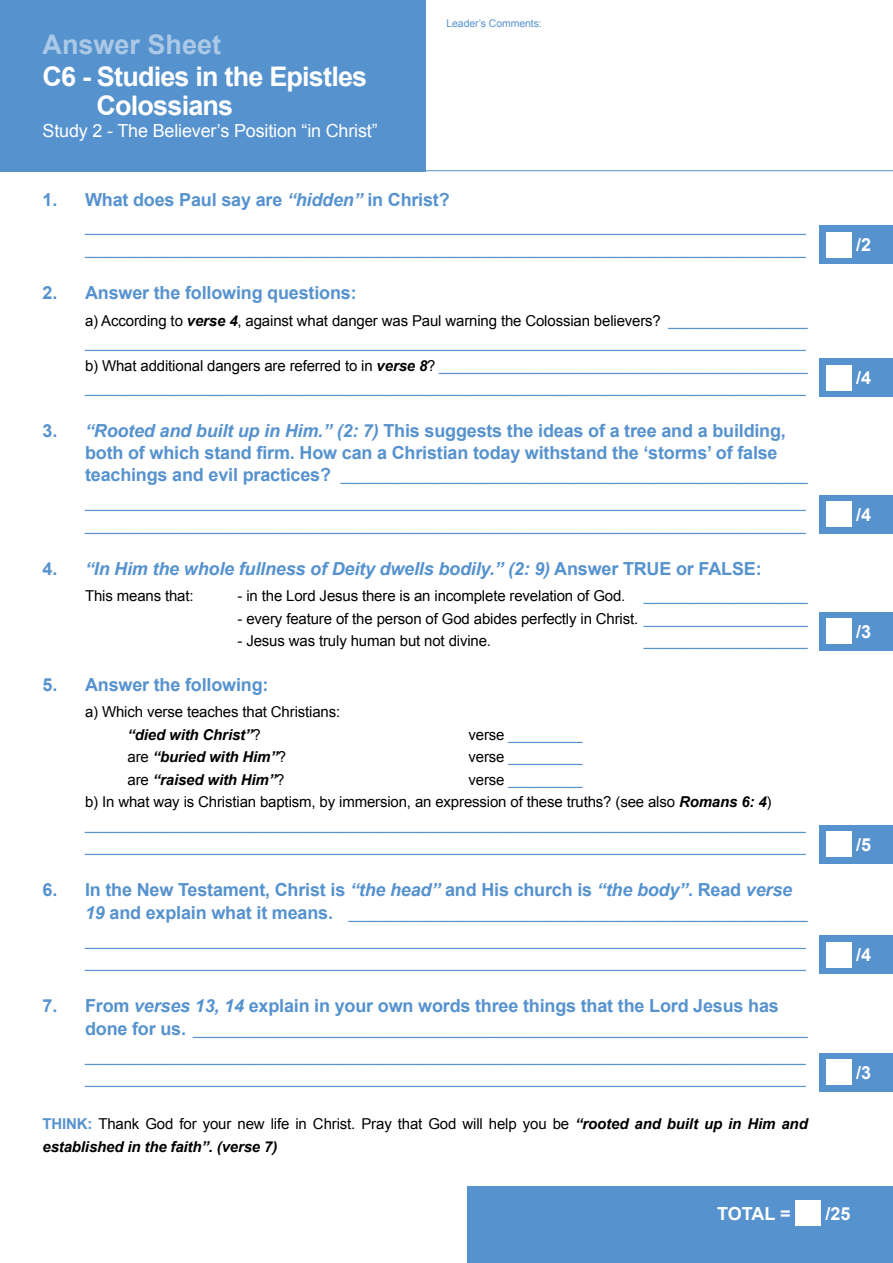
<style>
.page{position:relative;width:893px;height:1263px;background:#fff}
.page>*{position:absolute;margin:0;border:0;box-sizing:border-box;transform-origin:0 0}
.t1{font:700 27px/29.4px "Arial";letter-spacing:-.03em;color:#fff}
.t2{font:700 27px "Arial";color:#abc9e6}
.t3{font:700 18px/21.6px "Arial";letter-spacing:-.01em;color:#5692ce}
.t4{font:italic 700 18px "Arial";letter-spacing:-.01em;color:#5692ce}
.t5{font:18px "Arial";letter-spacing:-.01em;color:#fff}
.t6{font:700 18px "Arial";color:#fff}
.t7{font:15px/22.5px "Arial";letter-spacing:-.01em;color:#5692ce}
.t8{font:15px/22.5px "Arial";letter-spacing:-.01em;color:#000}
.t9{font:italic 700 15px/22.5px "Arial";letter-spacing:-.01em;color:#000}
.t10{font:10.5px "Arial";letter-spacing:-.01em;color:#5692ce}
.s1{font-style:italic}
.s2{color:#000}
.s3{font-weight:700;font-style:italic;color:#000}
.s4{font-weight:700;font-size:18px}
.s5{font-style:normal}
.s6{color:#5692ce}
.s7{font-weight:700;font-style:italic}
.s8{font-weight:400;font-style:normal}
.s9{font-weight:700;font-style:italic;font-size:18px}
.s10{font-style:normal;color:#5692ce}
</style>
<div class="page">
<div style="left:468px;top:1186px;width:425px;height:77px;background:#5692ce"></div>
<div style="left:796px;top:1200px;width:25px;height:26px;background:#fff"></div>
<hr style="left:425px;top:170px;width:468px;height:1px;background:#5692ce">
<div style="left:820px;top:225px;width:73px;height:39px;background:#5692ce"></div>
<div style="left:826px;top:232px;width:26px;height:25px;background:#fff"></div>
<div style="left:820px;top:358px;width:73px;height:39px;background:#5692ce"></div>
<div style="left:826px;top:365px;width:26px;height:25px;background:#fff"></div>
<div style="left:820px;top:495px;width:73px;height:39px;background:#5692ce"></div>
<div style="left:826px;top:502px;width:26px;height:25px;background:#fff"></div>
<div style="left:820px;top:612px;width:73px;height:39px;background:#5692ce"></div>
<div style="left:826px;top:619px;width:26px;height:25px;background:#fff"></div>
<div style="left:0;top:0;width:425px;height:171px;background:#5692ce"></div>
<div style="left:820px;top:825px;width:73px;height:38px;background:#5692ce"></div>
<div style="left:826px;top:831px;width:26px;height:26px;background:#fff"></div>
<div style="left:820px;top:935px;width:73px;height:39px;background:#5692ce"></div>
<div style="left:826px;top:942px;width:26px;height:25px;background:#fff"></div>
<div style="left:820px;top:1053px;width:73px;height:38px;background:#5692ce"></div>
<div style="left:826px;top:1059px;width:26px;height:26px;background:#fff"></div>
<h1 class="t2" style="left:43px;top:26px;width:180px">Answer Sheet</h1>
<h1 class="t1" style="left:97px;top:63px;width:272px;text-indent:-54px">C6 - Studies in the Epistles<br>Colossians</h1>
<p class="t5" style="left:43px;top:119px;width:337px">Study 2 - The Believer’s Position “in Christ”</p>
<p class="t10" style="left:446px;top:17px;width:97px">Leader’s Comments:</p>
<p class="t3" style="left:43px;top:189px;width:409px">1. What does Paul say are <span class="s1">“hidden”</span> in Christ?</p>
<p class="t7" style="left:85px;top:216px;width:722px">________________________________________________________________________________________ ________________________________________________________________________________________</p>
<p class="t3" style="left:43px;top:282px;width:316px">2. Answer the following questions:</p>
<p class="t7" style="left:85px;top:309px;width:724px"><span class="s2">a) According to</span> <span class="s3">verse 4</span><span class="s2">, against what danger was Paul warning the Colossian believers?</span> _________________ ________________________________________________________________________________________ <span class="s2">b) What additional dangers are referred to in</span> <span class="s3">verse 8</span><span class="s2">?</span> _____________________________________________ ________________________________________________________________________________________</p>
<p class="t3" style="left:85px;top:421px;width:702px;text-indent:-43px">3. <span class="s1">“Rooted and built up in Him.” (2: 7)</span> This suggests the ideas of a tree and a building, both of which stand firm. How can a Christian today withstand the ‘storms’ of false</p>
<p class="t7" style="left:85px;top:463px;width:724px;line-height:26.7px"><span class="s4">teachings and evil practices?</span> _________________________________________________________ ________________________________________________________________________________________</p>
<p class="t7" style="left:85px;top:514px;width:722px">________________________________________________________________________________________</p>
<p class="t4" style="left:43px;top:557px;width:721px"><span class="s5">4.</span> “In Him the whole fullness of Deity dwells bodily.” (2: 9) <span class="s5">Answer TRUE or FALSE:</span></p>
<p class="t8" style="left:85px;top:585px;width:110px">This means that:</p>
<p class="t8" style="left:238px;top:585px;width:572px">- in the Lord Jesus there is an incomplete revelation of God. <span class="s6">____________________</span></p>
<p class="t8" style="left:238px;top:608px;width:572px">- every feature of the person of God abides perfectly in Christ. <span class="s6">____________________</span></p>
<p class="t8" style="left:238px;top:630px;width:255px">- Jesus was truly human but not divine.</p>
<p class="t7" style="left:644px;top:630px;width:165px">____________________</p>
<p class="t3" style="left:43px;top:674px;width:227px">5. Answer the following:</p>
<p class="t8" style="left:128px;top:701px;width:214px;text-indent:-43px">a) Which verse teaches that Christians: <span class="s7">“died with Christ”</span>?</p>
<p class="t7" style="left:469px;top:723px;width:115px"><span class="s2">verse</span> _________</p>
<p class="t9" style="left:128px;top:746px;width:160px"><span class="s8">are</span> “buried with Him”<span class="s8">?</span></p>
<p class="t7" style="left:469px;top:746px;width:115px"><span class="s2">verse</span> _________</p>
<p class="t9" style="left:128px;top:769px;width:158px"><span class="s8">are</span> “raised with Him”<span class="s8">?</span></p>
<p class="t7" style="left:85px;top:768px;width:722px;text-indent:383px"><span class="s2">verse</span> _________<br><span class="s2">b) In what way is Christian baptism, by immersion, an expression of these truths? (see also</span> <span class="s3">Romans 6: 4</span><span class="s2">) </span>________________________________________________________________________________________ ________________________________________________________________________________________</p>
<p class="t3" style="left:43px;top:880px;width:751px">6. In the New Testament, Christ is <span class="s1">“the head”</span> and His church is <span class="s1">“the body”</span>. Read <span class="s1">verse</span></p>
<p class="t7" style="left:85px;top:900px;width:724px;line-height:26.7px"><span class="s9">19</span> <span class="s4">and explain what it means.</span> ________________________________________________________ ________________________________________________________________________________________</p>
<p class="t7" style="left:85px;top:952px;width:722px">________________________________________________________________________________________</p>
<p class="t3" style="left:43px;top:996px;width:738px">7. From <span class="s1">verses 13, 14</span> explain in your own words three things that the Lord Jesus has</p>
<p class="t7" style="left:85px;top:1016px;width:724px;line-height:26.7px"><span class="s4">done for us.</span> ___________________________________________________________________________ ________________________________________________________________________________________</p>
<p class="t7" style="left:85px;top:1068px;width:722px">________________________________________________________________________________________</p>
<p class="t9" style="left:43px;top:1113px;width:767px"><span class="s10">THINK:</span> <span class="s8">Thank God for your new life in Christ. Pray that God will help you be</span> “rooted and built up in Him and established in the faith”. (verse 7)</p>
<p class="t6" style="left:856px;top:233px;width:17px">/2</p>
<p class="t6" style="left:856px;top:366px;width:17px">/4</p>
<p class="t6" style="left:856px;top:503px;width:17px">/4</p>
<p class="t6" style="left:856px;top:620px;width:17px">/3</p>
<p class="t6" style="left:856px;top:833px;width:17px">/5</p>
<p class="t6" style="left:856px;top:943px;width:17px">/4</p>
<p class="t6" style="left:856px;top:1060px;width:17px">/3</p>
<p class="t6" style="left:717px;top:1202px;width:75px">TOTAL =</p>
<p class="t6" style="left:825px;top:1202px;width:27px">/25</p>
</div>
